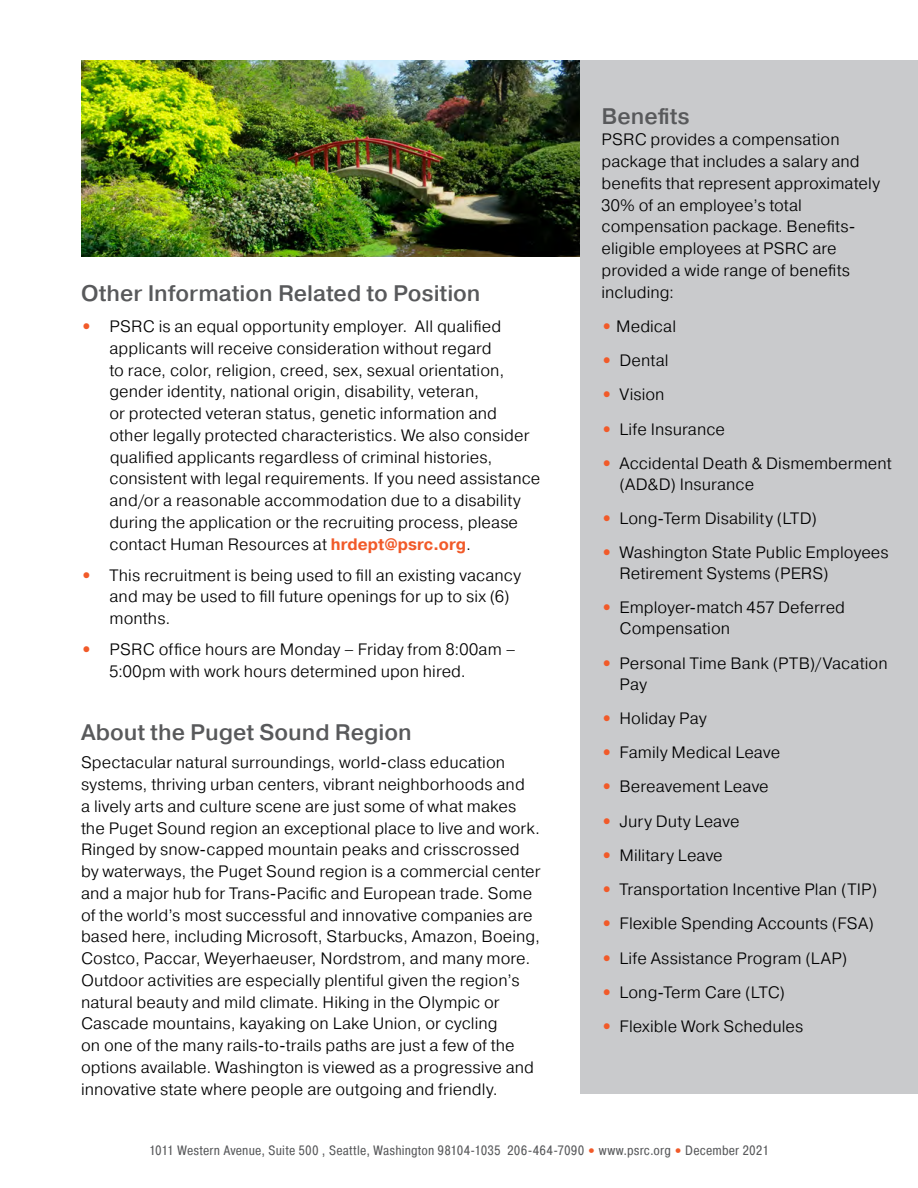
<style>
.page{position:relative;width:918px;height:1188px;background:#fff}
.page>*{position:absolute;margin:0;border:0;box-sizing:border-box;transform-origin:0 0}
.body_text{font:500 22.5px "Pragmatica";color:#58595b}
.Subhead{font:500 22.5px "Pragmatica";color:#58595b}
.body_text-2{font:300 16.5px/21.8px "Pragmatica";letter-spacing:.005em;color:#000}
.t1{font:13.5px "Pragmatica Cond";letter-spacing:.01em;color:#58595b}
.s1{color:#fff}
.s2{font-size:24px;color:#fff}
.s3{font-weight:700;color:#f15a29}
.s4{font-weight:900;font-size:12px;color:#f15a29}
</style>
<div class="page">
<img style="left:81px;top:61px;width:499px;height:195px">
<div style="left:580px;top:60px;width:338px;height:1034px;background:#c9cacc"></div>
<p class="body_text" style="left:81px;top:279px;width:453px">Other Information Related to Position<span class="s1">b</span><span class="s2">out</span></p>
<p class="body_text-2" style="left:109px;top:315px;width:432px;text-indent:-28px"><span class="s3">•</span> PSRC is an equal opportunity employer. All qualified applicants will receive consideration without regard<br>to race, color, religion, creed, sex, sexual orientation, gender identity, national origin, disability, veteran,<br>or protected veteran status, genetic information and other legally protected characteristics. We also consider qualified applicants regardless of criminal histories, consistent with legal requirements. If you need assistance and/or a reasonable accommodation due to a disability during the application or the recruiting process, please contact Human Resources at <span class="s3">hrdept@psrc.org</span>.</p>
<p class="body_text-2" style="left:109px;top:564px;width:413px;text-indent:-28px"><span class="s3">•</span> This recruitment is being used to fill an existing vacancy and may be used to fill future openings for up to six (6) months.</p>
<p class="body_text-2" style="left:109px;top:639px;width:408px;text-indent:-28px"><span class="s3">•</span> PSRC office hours are Monday – Friday from 8:00am –<br>5:00pm with work hours determined upon hired.</p>
<p class="body_text" style="left:81px;top:718px;width:384px">About the Puget Sound Region<span class="s1">b</span><span class="s2">out</span></p>
<p class="body_text-2" style="left:81px;top:751px;width:461px">Spectacular natural surroundings, world-class education systems, thriving urban centers, vibrant neighborhoods and<br>a lively arts and culture scene are just some of what makes the Puget Sound region an exceptional place to live and work.<br>Ringed by snow-capped mountain peaks and crisscrossed by waterways, the Puget Sound region is a commercial center and a major hub for Trans-Pacific and European trade. Some of the world’s most successful and innovative companies are based here, including Microsoft, Starbucks, Amazon, Boeing, Costco, Paccar, Weyerhaeuser, Nordstrom, and many more.<br>Outdoor activities are especially plentiful given the region’s natural beauty and mild climate. Hiking in the Olympic or Cascade mountains, kayaking on Lake Union, or cycling<br>on one of the many rails-to-trails paths are just a few of the options available. Washington is viewed as a progressive and innovative state where people are outgoing and friendly.</p>
<p class="Subhead" style="left:602px;top:102px;width:90px">Benefits</p>
<p class="body_text-2" style="left:602px;top:128px;width:280px">PSRC provides a compensation package that includes a salary and benefits that represent approximately<br>30% of an employee’s total compensation package. Benefits&shy;eligible employees at PSRC are provided a wide range of benefits including:</p>
<p class="body_text-2" style="left:602px;top:315px;width:76px"><span class="s3">•</span> Medical</p>
<p class="body_text-2" style="left:602px;top:349px;width:69px"><span class="s3">•</span> Dental</p>
<p class="body_text-2" style="left:602px;top:383px;width:65px"><span class="s3">•</span> Vision</p>
<p class="body_text-2" style="left:602px;top:418px;width:125px"><span class="s3">•</span> Life Insurance</p>
<p class="body_text-2" style="left:620px;top:452px;width:274px;line-height:21px;text-indent:-18px"><span class="s3">•</span> Accidental Death &amp; Dismemberment (AD&amp;D) Insurance</p>
<p class="body_text-2" style="left:602px;top:507px;width:217px"><span class="s3">•</span> Long-Term Disability (LTD)</p>
<p class="body_text-2" style="left:620px;top:542px;width:271px;line-height:21px;text-indent:-18px"><span class="s3">•</span> Washington State Public Employees<br>Retirement Systems (PERS)</p>
<p class="body_text-2" style="left:620px;top:597px;width:227px;line-height:21px;text-indent:-18px"><span class="s3">•</span> Employer-match 457 Deferred<br>Compensation</p>
<p class="body_text-2" style="left:620px;top:652px;width:270px;line-height:21px;text-indent:-18px"><span class="s3">•</span> Personal Time Bank (PTB)/Vacation<br>Pay</p>
<p class="body_text-2" style="left:602px;top:707px;width:107px"><span class="s3">•</span> Holiday Pay</p>
<p class="body_text-2" style="left:602px;top:741px;width:180px"><span class="s3">•</span> Family Medical Leave</p>
<p class="body_text-2" style="left:602px;top:775px;width:169px"><span class="s3">•</span> Bereavement Leave</p>
<p class="body_text-2" style="left:602px;top:810px;width:140px"><span class="s3">•</span> Jury Duty Leave</p>
<p class="body_text-2" style="left:602px;top:844px;width:123px"><span class="s3">•</span> Military Leave</p>
<p class="body_text-2" style="left:602px;top:878px;width:277px"><span class="s3">•</span> Transportation Incentive Plan (TIP)</p>
<p class="body_text-2" style="left:602px;top:912px;width:274px"><span class="s3">•</span> Flexible Spending Accounts (FSA)</p>
<p class="body_text-2" style="left:602px;top:947px;width:247px"><span class="s3">•</span> Life Assistance Program (LAP)</p>
<p class="body_text-2" style="left:602px;top:981px;width:185px"><span class="s3">•</span> Long-Term Care (LTC)</p>
<p class="body_text-2" style="left:602px;top:1015px;width:203px"><span class="s3">•</span> Flexible Work Schedules</p>
<p class="t1" style="left:149px;top:1142px;width:621px">1011 Western Avenue, Suite 500 , Seattle, Washington 98104-1035 206-464-7090 <span class="s4">•</span> www.psrc.org <span class="s4">•</span> December 2021</p>
</div>
